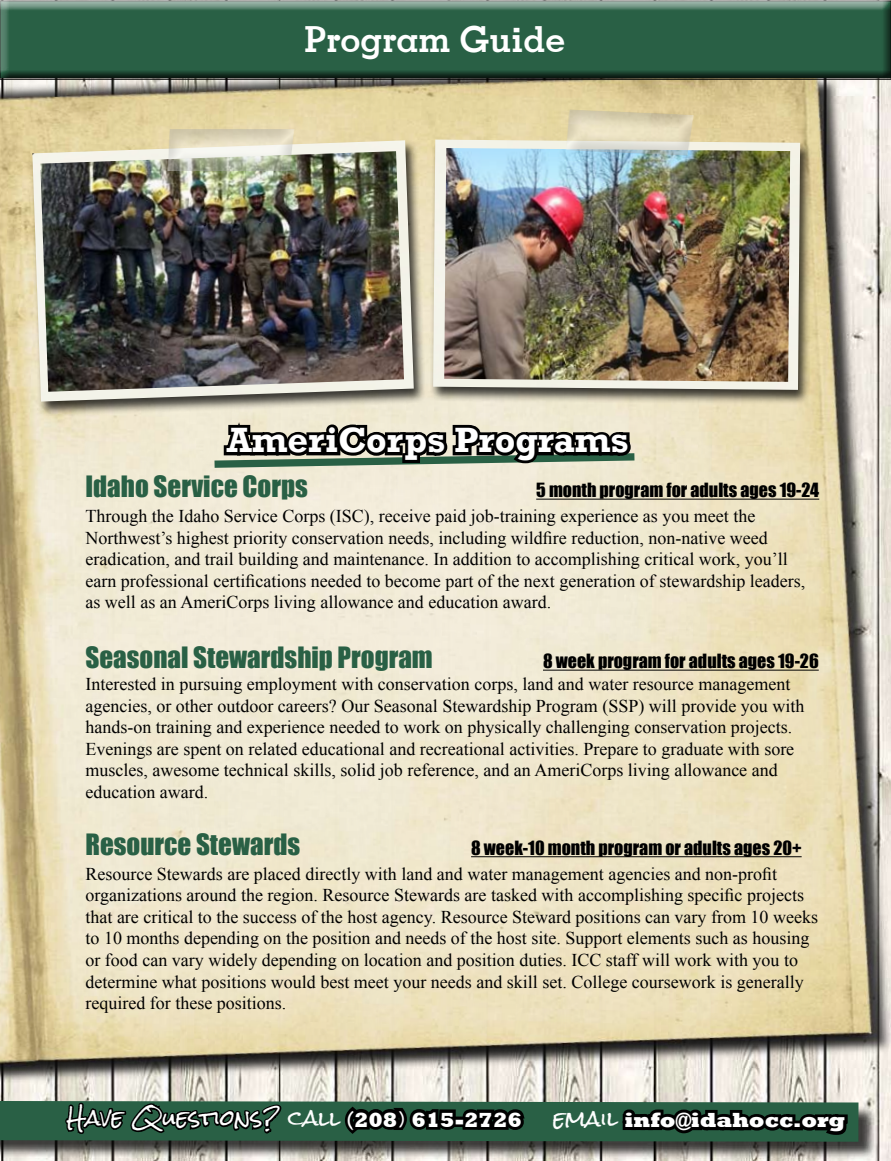
<style>
.page{position:relative;width:891px;height:1161px;background:#fff}
.page>*{position:absolute;margin:0;border:0;box-sizing:border-box;transform-origin:0 0}
.t1{font:700 36px "Rockwell";color:#fff}
.t2{font:700 36px "Memphis";color:#fff}
.t3{font:27px "Impact";color:#296045}
.t4{font:21px "Rock Salt";color:#fff}
.t5{font:800 21px "Rockwell";color:#fff}
.t6{font:18px/21.6px "Times New Roman";color:#000}
.s1{font-family:"Impact"}
.s2{font-family:"Belgium"}
.s3{font-family:"Rockwell";font-weight:800}
.s4{font-family:"Bell Gothic Std";font-weight:700}
.s5{font-family:"Rock Salt";font-weight:400}
</style>
<div class="page">
<img style="left:0;top:82px;width:891px;height:1020px">
<div style="left:29px;top:140px;width:477px;height:306px;background:#000;opacity:.75"></div>
<img style="left:32px;top:140px;width:382px;height:262px">
<img style="left:40px;top:151px;width:364px;height:241px">
<div style="left:429px;top:139px;width:460px;height:274px;background:#000;opacity:.75"></div>
<img style="left:433px;top:140px;width:367px;height:250px">
<img style="left:444px;top:148px;width:346px;height:234px">
<div style="left:144px;top:117px;width:165px;height:77px;background:#000;opacity:.5"></div>
<img style="left:541px;top:96px;width:168px;height:85px">
<hr style="left:536px;top:499px;width:283px;height:1px;background:#000">
<hr style="left:543px;top:670px;width:276px;height:1px;background:#000">
<hr style="left:471px;top:856px;width:331px;height:1px;background:#000">
<div style="left:0;top:1102px;width:891px;height:59px;background:#000;opacity:.75"></div>
<svg style="left:0;top:1078px;width:858px;height:83px;background:#6e7e71"></svg>
<svg style="left:214px;top:411px;width:422px;height:78px;background:#9a9a8b"></svg>
<div style="left:0;top:0;width:891px;height:82px;background:#000;opacity:.75"></div>
<p class="t2" style="left:304px;top:17px;width:263px">Program Guide</p>
<p class="t1" style="left:227px;top:418px;width:404px">AmeriCorps Programs</p>
<p class="t3" style="left:86px;top:466px;width:224px">Idaho Service Corps</p>
<p class="t6" style="left:85px;top:479px;width:735px;line-height:24.6px;text-indent:451px"><span class="s1">5 month program for adults ages 19-24<br></span>Through the Idaho Service Corps (ISC), receive paid job-training experience as you meet the</p>
<p class="t6" style="left:85px;top:526px;width:721px">Northwest’s highest priority conservation needs, including wildfire reduction, non-native weed eradication, and trail building and maintenance. In addition to accomplishing critical work, you’ll earn professional certifications needed to become part of the next generation of stewardship leaders, as well as an AmeriCorps living allowance and education award.</p>
<p class="t3" style="left:86px;top:637px;width:349px">Seasonal Stewardship Program</p>
<p class="t6" style="left:85px;top:651px;width:735px;text-indent:458px"><span class="s1">8 week program for adults ages 19-26<br></span>Interested in pursuing employment with conservation corps, land and water resource management agencies, or other outdoor careers? Our Seasonal Stewardship Program (SSP) will provide you with hands-on training and experience needed to work on physically challenging conservation projects.<br>Evenings are spent on related educational and recreational activities. Prepare to graduate with sore muscles, awesome technical skills, solid job reference, and an AmeriCorps living allowance and education award.</p>
<p class="t3" style="left:86px;top:823px;width:216px">Resource Stewards</p>
<p class="t6" style="left:86px;top:836px;width:718px;line-height:24.6px;text-indent:386px"><span class="s1">8 week-10 month program or adults ages 20+<br></span>Resource Stewards are placed directly with land and water management agencies and non-profit</p>
<p class="t6" style="left:86px;top:884px;width:734px">organizations around the region. Resource Stewards are tasked with accomplishing specific projects that are critical to the success of the host agency. Resource Steward positions can vary from 10 weeks to 10 months depending on the position and needs of the host site. Support elements such as housing or food can vary widely depending on location and position duties. ICC staff will work with you to determine what positions would best meet your needs and skill set. College coursework is generally required for these positions.</p>
<p class="t4" style="left:67px;top:1107px;width:457px">Have Questions? call <span class="s2">(</span><span class="s3">208</span><span class="s4">)</span> <span class="s3">615-2726</span></p>
<p class="t5" style="left:553px;top:1108px;width:293px"><span class="s5">email</span> info@idahocc.org</p>
</div>
